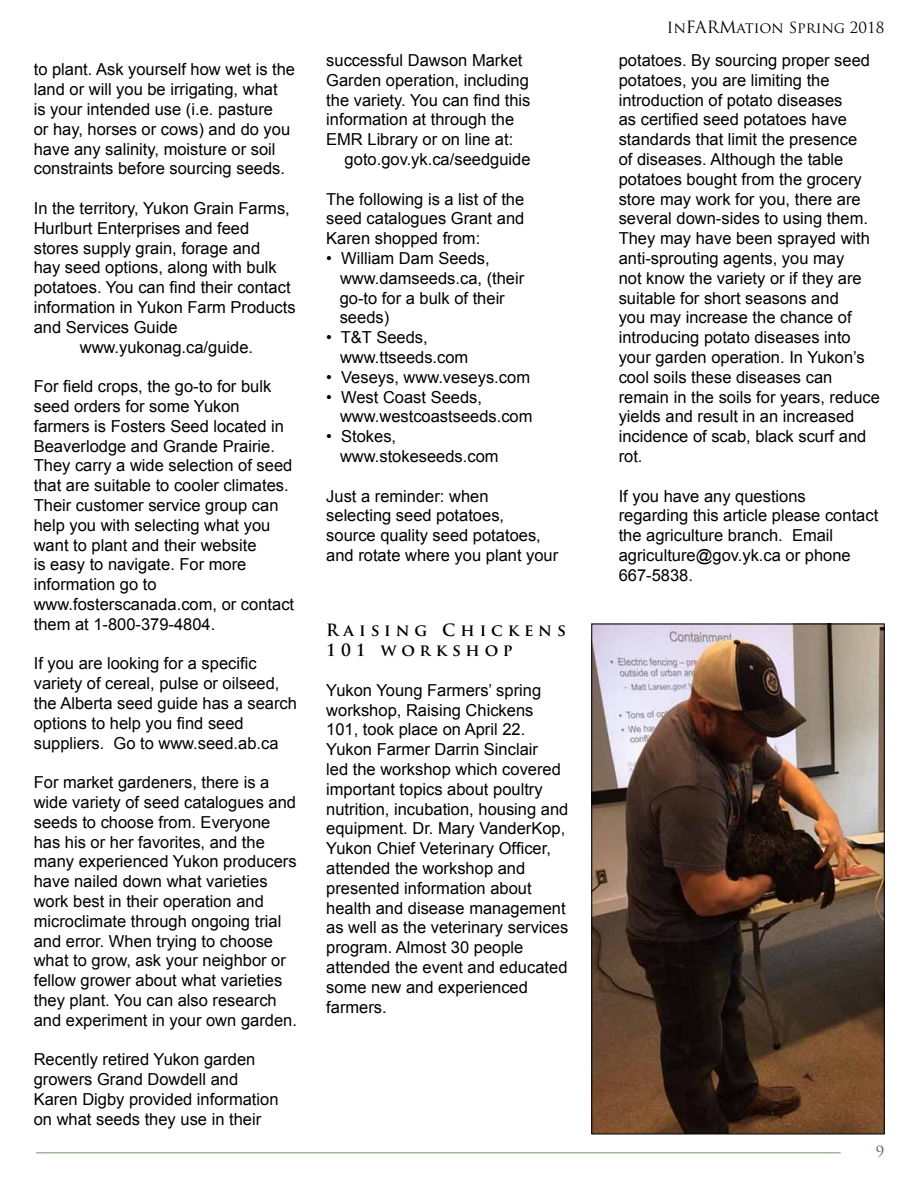
<style>
.page{position:relative;width:918px;height:1188px;background:#fff}
.page>*{position:absolute;margin:0;border:0;box-sizing:border-box;transform-origin:0 0}
.t1{font:16.5px/19.8px "Arial";color:#000}
.t2{font:700 16.5px/19.8px "Trajan Pro";letter-spacing:.3em;color:#000}
.t3{font:15px "Trajan Pro";color:#000}
.t4{font:15px "Trajan Pro";color:#406c3a}
.s1{font-size:16.5px}
</style>
<div class="page">
<hr style="left:36px;top:1152px;width:805px;height:2px;background:#406c3a">
<img style="left:593px;top:626px;width:290px;height:506px">
<div style="left:591px;top:624px;width:294px;height:510px;border:1px solid #000"></div>
<p class="t1" style="left:34px;top:60px;width:263px">to plant. Ask yourself how wet is the land or will you be irrigating, what<br>is your intended use (i.e. pasture<br>or hay, horses or cows) and do you have any salinity, moisture or soil constraints before sourcing seeds.</p>
<p class="t1" style="left:34px;top:198px;width:258px">In the territory, Yukon Grain Farms,</p>
<p class="t1" style="left:34px;top:218px;width:217px">Hurlburt Enterprises and feed</p>
<p class="t1" style="left:34px;top:238px;width:228px">stores supply grain, forage and</p>
<p class="t1" style="left:34px;top:258px;width:245px">hay seed options, along with bulk</p>
<p class="t1" style="left:34px;top:278px;width:258px">potatoes. You can find their contact</p>
<p class="t1" style="left:34px;top:297px;width:263px">information in Yukon Farm Products</p>
<p class="t1" style="left:34px;top:317px;width:145px">and Services Guide</p>
<p class="t1" style="left:80px;top:337px;width:175px">www.yukonag.ca/guide.</p>
<p class="t1" style="left:34px;top:377px;width:262px">For field crops, the go-to for bulk seed orders for some Yukon farmers is Fosters Seed located in<br>Beaverlodge and Grande Prairie.<br>They carry a wide selection of seed that are suitable to cooler climates.<br>Their customer service group can help you with selecting what you want to plant and their website<br>is easy to navigate. For more information go to www.fosterscanada.com, or contact them at 1-800-379-4804.</p>
<p class="t1" style="left:34px;top:654px;width:265px">If you are looking for a specific variety of cereal, pulse or oilseed, the Alberta seed guide has a search options to help you find seed suppliers. Go to www.seed.ab.ca</p>
<p class="t1" style="left:34px;top:773px;width:265px">For market gardeners, there is a wide variety of seed catalogues and seeds to choose from. Everyone has his or her favorites, and the many experienced Yukon producers have nailed down what varieties work best in their operation and microclimate through ongoing trial and error. When trying to choose what to grow, ask your neighbor or fellow grower about what varieties they plant. You can also research and experiment in your own garden.</p>
<p class="t1" style="left:34px;top:1050px;width:246px">Recently retired Yukon garden growers Grand Dowdell and<br>Karen Digby provided information on what seeds they use in their</p>
<p class="t1" style="left:326px;top:50px;width:206px">successful Dawson Market<br>Garden operation, including the variety. You can find this information at through the<br>EMR Library or on line at:</p>
<p class="t1" style="left:345px;top:149px;width:187px">goto.gov.yk.ca/seedguide</p>
<p class="t1" style="left:326px;top:189px;width:200px;text-align:justify">The following is a list of the seed catalogues Grant and Karen shopped from:</p>
<p class="t1" style="left:340px;top:248px;width:186px;text-indent:-13px">• William Dam Seeds, www.damseeds.ca, (their go-to for a bulk of their seeds)</p>
<p class="t1" style="left:340px;top:328px;width:130px;text-indent:-14px">• T&amp;T Seeds, www.ttseeds.com</p>
<p class="t1" style="left:326px;top:367px;width:205px">• Veseys, www.veseys.com</p>
<p class="t1" style="left:340px;top:387px;width:194px;text-indent:-14px">• West Coast Seeds, www.westcoastseeds.com</p>
<p class="t1" style="left:340px;top:427px;width:160px;text-indent:-14px">• Stokes, www.stokeseeds.com</p>
<p class="t1" style="left:326px;top:486px;width:234px">Just a reminder: when<br>selecting seed potatoes,<br>source quality seed potatoes, and rotate where you plant your</p>
<p class="t2" style="left:326px;top:621px;width:241px">Raising Chickens<br>101 workshop</p>
<p class="t1" style="left:326px;top:680px;width:244px">Yukon Young Farmers’ spring workshop, Raising Chickens<br>101, took place on April 22.<br>Yukon Farmer Darrin Sinclair<br>led the workshop which covered important topics about poultry nutrition, incubation, housing and equipment. Dr. Mary VanderKop,<br>Yukon Chief Veterinary Officer, attended the workshop and presented information about health and disease management as well as the veterinary services program. Almost 30 people attended the event and educated some new and experienced farmers.</p>
<p class="t3" style="left:667px;top:18px;width:219px">In<span class="s1">FARM</span>ation Spring 2018</p>
<p class="t1" style="left:619px;top:50px;width:263px">potatoes. By sourcing proper seed potatoes, you are limiting the introduction of potato diseases<br>as certified seed potatoes have standards that limit the presence<br>of diseases. Although the table potatoes bought from the grocery store may work for you, there are several down-sides to using them.<br>They may have been sprayed with anti-sprouting agents, you may<br>not know the variety or if they are suitable for short seasons and<br>you may increase the chance of introducing potato diseases into your garden operation. In Yukon’s cool soils these diseases can remain in the soils for years, reduce yields and result in an increased incidence of scab, black scurf and rot.</p>
<p class="t1" style="left:619px;top:486px;width:261px">If you have any questions regarding this article please contact the agriculture branch. Email agriculture@gov.yk.ca or phone<br>667-5838.</p>
<p class="t4" style="left:876px;top:1142px;width:10px">9</p>
</div>
